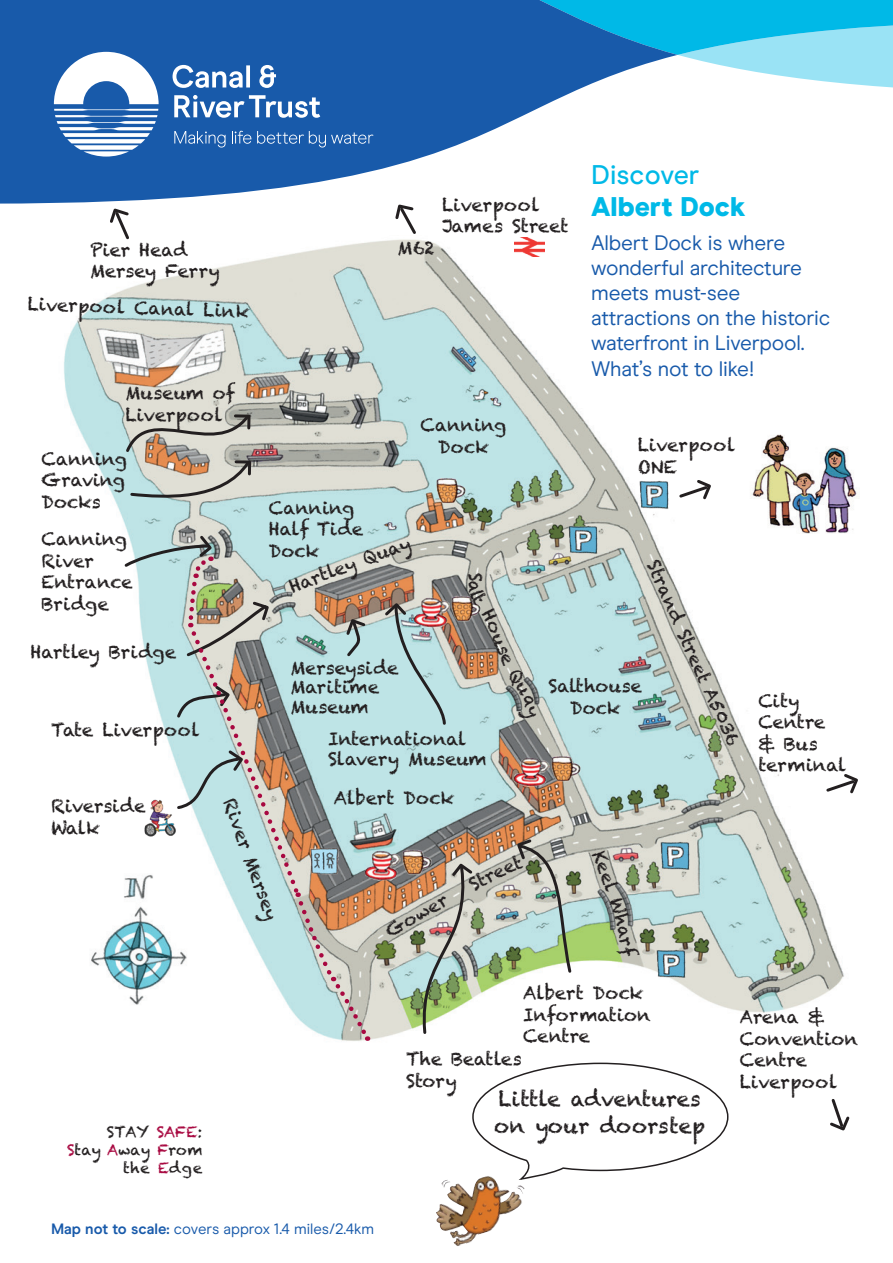
<style>
.page{position:relative;width:893px;height:1263px;background:#fff}
.page>*{position:absolute;margin:0;border:0;box-sizing:border-box;transform-origin:0 0}
.t1{font:900 27px "Modern Era";color:#00b9e7}
.t2{font:500 27px "Modern Era";color:#00b9e7}
.t3{font:21px/25.2px "Modern Era";letter-spacing:-.01em;color:#185aaa}
.t4{font:21px/27px "Chalkduster";color:#231f20}
.t5{font:18px/21.6px "Chalkduster";color:#231f20}
.t6{font:15px "Modern Era";color:#185aaa}
.t7{font:15px/18px "Chalkduster";color:#231f20;text-align:right}
.s1{color:#a80840}
.s2{font-weight:700}
</style>
<div class="page">
<svg style="left:678px;top:0;width:215px;height:88px;background:#68d5f0"></svg>
<svg style="left:0;top:0;width:678px;height:204px;fill:#185aaa"></svg>
<img style="left:64px;top:237px;width:780px;height:803px">
<svg style="left:124px;top:401px;width:129px;height:101px;background:#c3c1b6"></svg>
<svg style="left:393px;top:202px;width:26px;height:32px"></svg>
<svg style="left:108px;top:208px;width:24px;height:34px"></svg>
<svg style="left:830px;top:1099px;width:20px;height:32px"></svg>
<svg style="left:677px;top:477px;width:36px;height:25px"></svg>
<svg style="left:824px;top:771px;width:34px;height:25px"></svg>
<svg style="left:382px;top:600px;width:66px;height:126px;background:#b2cfd0"></svg>
<img style="left:568px;top:524px;width:32px;height:30px">
<img style="left:656px;top:949px;width:32px;height:30px">
<img style="left:660px;top:841px;width:32px;height:30px">
<img style="left:639px;top:479px;width:32px;height:30px">
<img style="left:431px;top:474px;width:37px;height:32px">
<img style="left:371px;top:850px;width:12px;height:31px">
<img style="left:514px;top:757px;width:35px;height:30px">
<img style="left:546px;top:753px;width:37px;height:31px">
<img style="left:415px;top:597px;width:34px;height:30px">
<img style="left:446px;top:593px;width:21px;height:31px">
<img style="left:89px;top:873px;width:33px;height:132px">
<img style="left:514px;top:238px;width:30px;height:19px">
<img style="left:744px;top:429px;width:113px;height:108px">
<img style="left:436px;top:1180px;width:89px;height:66px">
<svg style="left:472px;top:1062px;width:257px;height:118px"></svg>
<svg style="left:122px;top:533px;width:249px;height:508px"></svg>
<svg style="left:54px;top:52px;width:105px;height:105px"></svg>
<svg style="left:173px;top:65px;width:77px;height:23px"></svg>
<svg style="left:259px;top:65px;width:17px;height:23px"></svg>
<svg style="left:174px;top:95px;width:146px;height:23px"></svg>
<svg style="left:174px;top:131px;width:52px;height:17px"></svg>
<svg style="left:232px;top:131px;width:19px;height:13px"></svg>
<svg style="left:257px;top:131px;width:116px;height:17px;background:#3b73b6"></svg>
<svg style="left:467px;top:572px;width:70px;height:149px;background:#b6beb7"></svg>
<svg style="left:646px;top:559px;width:25px;height:40px"></svg>
<svg style="left:592px;top:849px;width:48px;height:109px;background:#b2bba4"></svg>
<img style="left:383px;top:837px;width:190px;height:199px">
<p class="t5" style="left:90px;top:239px;width:131px">Pier Head<br>Mersey Ferry</p>
<p class="t5" style="left:28px;top:293px;width:223px;rotate:2deg">Liverpool Canal Link</p>
<p class="t5" style="left:125px;top:382px;width:111px">Museum of<br>Liverpool</p>
<p class="t5" style="left:41px;top:448px;width:87px;text-align:justify">Canning Graving Docks</p>
<p class="t5" style="left:41px;top:528px;width:93px">Canning<br>River<br>Entrance<br>Bridge</p>
<p class="t5" style="left:30px;top:641px;width:147px">Hartley Bridge</p>
<p class="t5" style="left:51px;top:719px;width:151px">Tate Liverpool</p>
<p class="t5" style="left:397px;top:237px;width:39px">M62</p>
<p class="t5" style="left:442px;top:194px;width:128px">Liverpool<br>James Street</p>
<p class="t5" style="left:421px;top:414px;width:87px;text-align:center">Canning<br>Dock</p>
<p class="t5" style="left:269px;top:497px;width:96px">Canning<br>Half Tide<br>Dock</p>
<p class="t5" style="left:286px;top:576px;width:130px;rotate:-20deg">Hartley Quay</p>
<h1 class="t2" style="left:591px;top:158px;width:110px">Discover</h1>
<h1 class="t1" style="left:591px;top:190px;width:156px">Albert Dock</h1>
<p class="t3" style="left:591px;top:230px;width:241px">Albert Dock is where wonderful architecture meets must-see attractions on the historic waterfront in Liverpool.<br>What’s not to like!</p>
<p class="t5" style="left:638px;top:434px;width:99px">Liverpool<br>ONE</p>
<p class="t5" style="left:290px;top:658px;width:110px;line-height:19.5px">Merseyside<br>Maritime<br>Museum</p>
<p class="t5" style="left:328px;top:729px;width:160px;line-height:19.5px">International<br>Slavery Museum</p>
<p class="t5" style="left:549px;top:675px;width:95px;text-align:center">Salthouse<br>Dock</p>
<p class="t5" style="left:678px;top:593px;width:94px;rotate:66deg">nd Street</p>
<p class="t5" style="left:719px;top:684px;width:63px;rotate:65deg">A5036</p>
<p class="t5" style="left:758px;top:689px;width:90px">City<br>Centre<br>&amp; Bus terminal</p>
<p class="t5" style="left:51px;top:795px;width:96px">Riverside<br>Walk</p>
<p class="t5" style="left:239px;top:795px;width:129px;rotate:70deg">River Mersey</p>
<p class="t7" style="left:67px;top:1123px;width:137px">STAY <span class="s1">SAFE</span>:<br><span class="s1">S</span>tay <span class="s1">A</span>way <span class="s1">F</span>rom the <span class="s1">E</span>dge</p>
<p class="t5" style="left:334px;top:787px;width:122px">Albert Dock</p>
<p class="t5" style="left:523px;top:982px;width:129px">Albert Dock<br>Information<br>Centre</p>
<p class="t5" style="left:406px;top:1048px;width:117px">The Beatles<br>Story</p>
<p class="t4" style="left:494px;top:1085px;width:213px">Little adventures on your doorstep</p>
<p class="t6" style="left:51px;top:1220px;width:325px"><span class="s2">Map not to scale:</span> covers approx 1.4 miles/2.4km</p>
<p class="t5" style="left:740px;top:1006px;width:120px">Arena &amp;<br>Convention<br>Centre<br>Liverpool</p>
</div>
